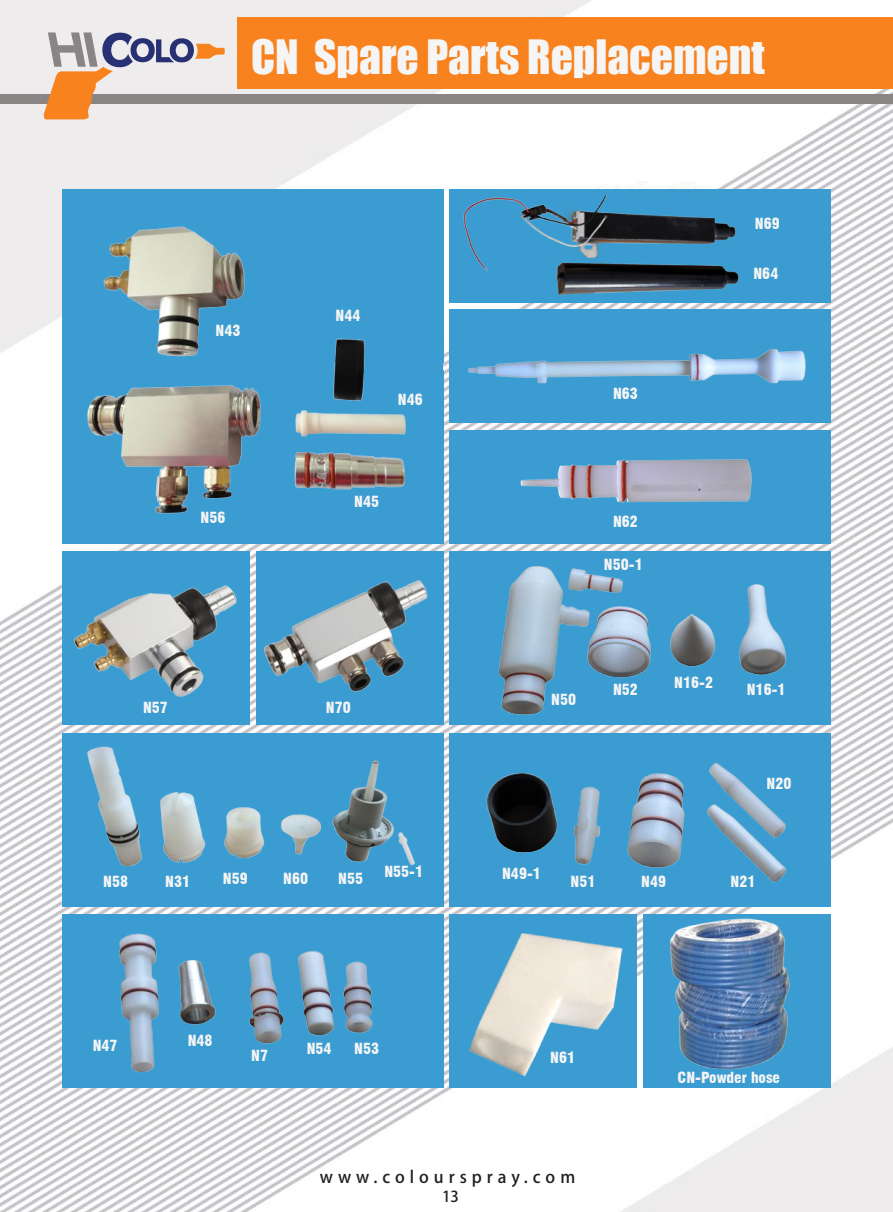
<style>
.page{position:relative;width:893px;height:1212px;background:#fff}
.page>*{position:absolute;margin:0;border:0;box-sizing:border-box;transform-origin:0 0}
.t1{font:43.5px "Impact";color:#f6f5f5}
.t2{font:16.5px "Helvetica Neue G Bpc EUC H";letter-spacing:.3em;color:#241f1f}
.t3{font:900 condensed 15px "Swiss 721 BT";color:#f6f5f5}
.t4{font:15px "Helvetica Neue G Bpc EUC H";color:#241f1f}
</style>
<div class="page">
<img style="left:0;top:0;width:893px;height:1212px">
<div style="left:0;top:95px;width:893px;height:9px;background:#898584"></div>
<div style="left:237px;top:18px;width:656px;height:71px;background:#f7821e"></div>
<svg style="left:43px;top:32px;width:182px;height:87px;background:#cfbcb2"></svg>
<div style="left:256px;top:189px;width:187px;height:173px;background:#3b9cd1"></div>
<div style="left:62px;top:189px;width:187px;height:173px;background:#3b9cd1"></div>
<div style="left:256px;top:370px;width:187px;height:174px;background:#3b9cd1"></div>
<div style="left:62px;top:370px;width:187px;height:174px;background:#3b9cd1"></div>
<div style="left:256px;top:914px;width:187px;height:173px;background:#3b9cd1"></div>
<div style="left:644px;top:914px;width:187px;height:173px;background:#3b9cd1"></div>
<div style="left:62px;top:914px;width:187px;height:173px;background:#3b9cd1"></div>
<div style="left:256px;top:733px;width:187px;height:174px;background:#3b9cd1"></div>
<div style="left:450px;top:733px;width:187px;height:174px;background:#3b9cd1"></div>
<div style="left:644px;top:733px;width:187px;height:174px;background:#3b9cd1"></div>
<div style="left:62px;top:733px;width:187px;height:174px;background:#3b9cd1"></div>
<div style="left:256px;top:551px;width:187px;height:173px;background:#3b9cd1"></div>
<div style="left:450px;top:551px;width:187px;height:173px;background:#3b9cd1"></div>
<div style="left:644px;top:551px;width:187px;height:173px;background:#3b9cd1"></div>
<div style="left:62px;top:551px;width:187px;height:173px;background:#3b9cd1"></div>
<div style="left:241px;top:189px;width:30px;height:355px;background:#3b9cd1"></div>
<div style="left:62px;top:346px;width:381px;height:59px;background:#3b9cd1"></div>
<div style="left:644px;top:189px;width:187px;height:114px;background:#3b9cd1"></div>
<div style="left:450px;top:309px;width:187px;height:114px;background:#3b9cd1"></div>
<div style="left:644px;top:309px;width:187px;height:114px;background:#3b9cd1"></div>
<div style="left:627px;top:309px;width:29px;height:114px;background:#3b9cd1"></div>
<div style="left:450px;top:430px;width:187px;height:114px;background:#3b9cd1"></div>
<div style="left:644px;top:430px;width:187px;height:114px;background:#3b9cd1"></div>
<div style="left:627px;top:430px;width:29px;height:114px;background:#3b9cd1"></div>
<div style="left:235px;top:914px;width:28px;height:173px;background:#3b9cd1"></div>
<div style="left:627px;top:551px;width:29px;height:173px;background:#3b9cd1"></div>
<div style="left:627px;top:733px;width:29px;height:174px;background:#3b9cd1"></div>
<div style="left:235px;top:733px;width:28px;height:174px;background:#3b9cd1"></div>
<img style="left:498px;top:566px;width:289px;height:149px">
<img style="left:87px;top:733px;width:363px;height:146px">
<img style="left:486px;top:762px;width:301px;height:121px">
<img style="left:119px;top:933px;width:254px;height:140px">
<img style="left:255px;top:571px;width:189px;height:134px">
<img style="left:653px;top:912px;width:160px;height:158px">
<img style="left:74px;top:585px;width:163px;height:112px">
<img style="left:443px;top:910px;width:201px;height:183px">
<img style="left:468px;top:349px;width:338px;height:35px">
<img style="left:520px;top:459px;width:232px;height:44px">
<img style="left:75px;top:226px;width:356px;height:326px">
<img style="left:452px;top:181px;width:304px;height:123px">
<h1 class="t1" style="left:251px;top:23px;width:515px">CN Spare Parts Replacement</h1>
<p class="t3" style="left:755px;top:215px;width:26px">N69</p>
<p class="t3" style="left:216px;top:321px;width:26px">N43</p>
<p class="t3" style="left:201px;top:508px;width:26px">N56</p>
<p class="t3" style="left:336px;top:306px;width:26px">N44</p>
<p class="t3" style="left:398px;top:391px;width:26px">N46</p>
<p class="t3" style="left:354px;top:493px;width:26px">N45</p>
<p class="t3" style="left:613px;top:384px;width:26px">N63</p>
<p class="t3" style="left:613px;top:513px;width:26px">N62</p>
<p class="t3" style="left:604px;top:556px;width:40px">N50-1</p>
<p class="t3" style="left:753px;top:265px;width:26px">N64</p>
<p class="t3" style="left:143px;top:698px;width:26px">N57</p>
<p class="t3" style="left:326px;top:698px;width:26px">N70</p>
<p class="t3" style="left:551px;top:691px;width:26px">N50</p>
<p class="t3" style="left:613px;top:681px;width:26px">N52</p>
<p class="t3" style="left:674px;top:673px;width:40px">N16-2</p>
<p class="t3" style="left:747px;top:681px;width:40px">N16-1</p>
<p class="t3" style="left:766px;top:775px;width:26px">N20</p>
<p class="t3" style="left:103px;top:873px;width:26px">N58</p>
<p class="t3" style="left:165px;top:873px;width:26px">N31</p>
<p class="t3" style="left:223px;top:869px;width:26px">N59</p>
<p class="t3" style="left:283px;top:869px;width:26px">N60</p>
<p class="t3" style="left:338px;top:869px;width:26px">N55</p>
<p class="t3" style="left:384px;top:862px;width:40px">N55-1</p>
<p class="t3" style="left:502px;top:864px;width:40px">N49-1</p>
<p class="t3" style="left:570px;top:873px;width:26px">N51</p>
<p class="t3" style="left:641px;top:873px;width:26px">N49</p>
<p class="t3" style="left:730px;top:873px;width:26px">N21</p>
<p class="t3" style="left:93px;top:1037px;width:26px">N47</p>
<p class="t3" style="left:188px;top:1031px;width:26px">N48</p>
<p class="t3" style="left:251px;top:1046px;width:18px">N7</p>
<p class="t3" style="left:307px;top:1040px;width:26px">N54</p>
<p class="t3" style="left:354px;top:1040px;width:26px">N53</p>
<p class="t3" style="left:550px;top:1049px;width:26px">N61</p>
<p class="t3" style="left:677px;top:1069px;width:104px">CN-Powder hose</p>
<p class="t2" style="left:320px;top:1166px;width:257px">www.colourspray.com</p>
<p class="t4" style="left:442px;top:1187px;width:18px">13</p>
</div>
